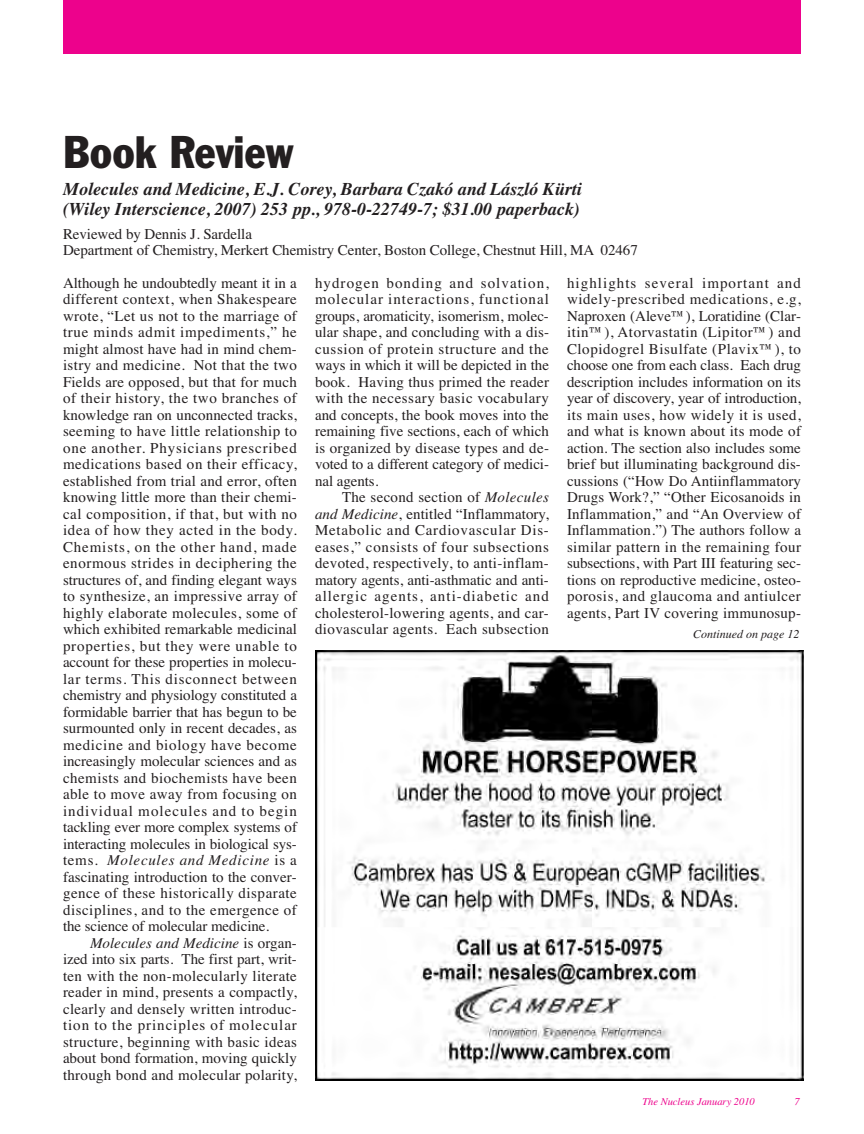
<style>
.page{position:relative;width:864px;height:1134px;background:#fff}
.page>*{position:absolute;margin:0;border:0;box-sizing:border-box;transform-origin:0 0}
.t1{font:condensed 45px "Franklin Gothic BT";color:#231f20}
.t2{font:italic 700 18px/19.5px "Times";color:#231f20}
.t3{font:15px/16.5px "Times";color:#231f20;text-align:justify}
.t4{font:italic 12px "Times";color:#231f20}
.t5{font:italic 10.5px "Times";color:#ed028c}
.s1{font-style:italic}
</style>
<div class="page">
<div style="left:63px;top:0;width:738px;height:54px;background:#ed028c"></div>
<img style="left:315px;top:651px;width:489px;height:430px">
<h1 class="t1" style="left:63px;top:136px;width:232px">Book Review</h1>
<p class="t2" style="left:63px;top:179px;width:520px">Molecules and Medicine, E.J. Corey, Barbara Czakó and László Kürti (Wiley Interscience, 2007) 253 pp., 978-0-22749-7; $31.00 paperback)</p>
<p class="t3" style="left:63px;top:225px;width:576px">Reviewed by Dennis J. Sardella<br>Department of Chemistry, Merkert Chemistry Center, Boston College, Chestnut Hill, MA 02467</p>
<p class="t3" style="left:63px;top:274px;width:236px">Although he undoubtedly meant it in a different context, when Shakespeare wrote, “Let us not to the marriage of true minds admit impediments,” he might almost have had in mind chem&shy;istry and medicine. Not that the two Fields are opposed, but that for much of their history, the two branches of knowledge ran on unconnected tracks, seeming to have little relationship to one another. Physicians prescribed medications based on their efficacy, established from trial and error, often knowing little more than their chemi&shy;cal composition, if that, but with no idea of how they acted in the body.<br>Chemists, on the other hand, made enormous strides in deciphering the structures of, and finding elegant ways to synthesize, an impressive array of highly elaborate molecules, some of which exhibited remarkable medicinal properties, but they were unable to account for these properties in molecu&shy;lar terms. This disconnect between chemistry and physiology constituted a formidable barrier that has begun to be surmounted only in recent decades, as medicine and biology have become increasingly molecular sciences and as chemists and biochemists have been able to move away from focusing on individual molecules and to begin tackling ever more complex systems of interacting molecules in biological sys&shy;tems. <span class="s1">Molecules and Medicine</span> is a fascinating introduction to the conver&shy;gence of these historically disparate disciplines, and to the emergence of the science of molecular medicine.</p>
<p class="t3" style="left:63px;top:934px;width:235px;text-indent:27px"><span class="s1">Molecules and Medicine</span> is organ&shy;ized into six parts. The first part, writ&shy;ten with the non-molecularly literate reader in mind, presents a compactly, clearly and densely written introduc&shy;tion to the principles of molecular structure, beginning with basic ideas about bond formation, moving quickly through bond and molecular polarity,</p>
<p class="t3" style="left:315px;top:274px;width:236px">hydrogen bonding and solvation, molecular interactions, functional groups, aromaticity, isomerism, molec&shy;ular shape, and concluding with a dis&shy;cussion of protein structure and the ways in which it will be depicted in the book. Having thus primed the reader with the necessary basic vocabulary and concepts, the book moves into the remaining five sections, each of which is organized by disease types and de - voted to a different category of medici&shy;nal agents.</p>
<p class="t3" style="left:315px;top:489px;width:236px;text-indent:27px">The second section of <span class="s1">Molecules and Medicine</span>, entitled “Inflammatory, Metabolic and Cardiovascular Dis&shy;eases,” consists of four subsections devoted, respectively, to anti-inflam&shy;matory agents, anti-asthmatic and anti&shy;allergic agents, anti-diabetic and cholesterol-lowering agents, and car&shy;diovascular agents. Each subsection</p>
<p class="t3" style="left:567px;top:274px;width:236px">highlights several important and widely-prescribed medications, e.g, Naproxen (Aleve™), Loratidine (Clar&shy;itin™), Atorvastatin (Lipitor™) and Clopidogrel Bisulfate (Plavix™), to choose one from each class. Each drug description includes information on its year of discovery, year of introduction, its main uses, how widely it is used, and what is known about its mode of action. The section also includes some brief but illuminating background dis&shy;cussions (“How Do Antiinflammatory Drugs Work?,” “Other Eicosanoids in Inflammation,” and “An Overview of Inflammation.”) The authors follow a similar pattern in the remaining four subsections, with Part III featuring sec&shy;tions on reproductive medicine, osteo&shy;porosis, and glaucoma and antiulcer agents, Part IV covering immunosup-</p>
<p class="t4" style="left:693px;top:627px;width:108px">Continued on page 12</p>
<p class="t5" style="left:642px;top:1095px;width:114px">The Nucleus January 2010</p>
<p class="t5" style="left:794px;top:1095px;width:7px">7</p>
</div>
